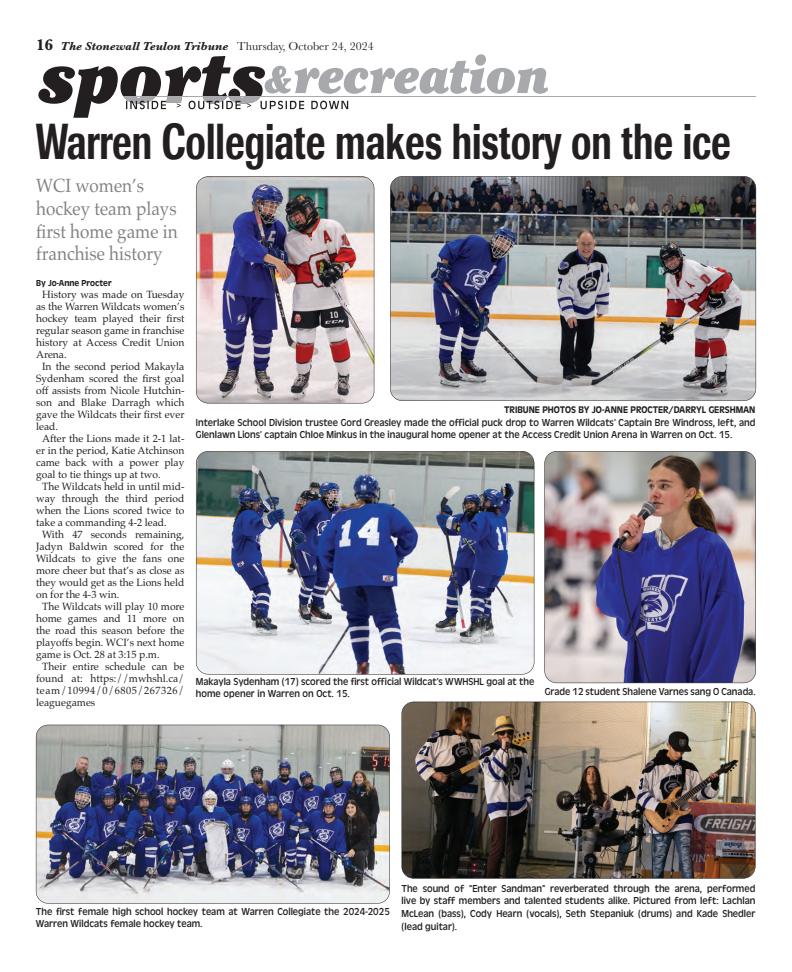
<style>
.page{position:relative;width:792px;height:972px;background:#fff}
.page>*{position:absolute;margin:0;border:0;box-sizing:border-box;transform-origin:0 0}
.t1{font:500 50px "Imago";color:#231f20;scale:.7 1}
.t2{font:19px/22.8px "Palatino";color:#808285;scale:.9 1}
.t3{font:italic 700 12px "Baskerville";color:#231f20}
.t4{font:10.5px "Palatino";color:#231f20}
.t5{font:10.5px/12.6px "Antique Oli";color:#231f20;scale:.95 1}
.t6{font:10.5px "Palatino";letter-spacing:.05em;color:#231f20}
.t7{font:500 10px "Antique Oli";color:#231f20;scale:.95 1}
.t8{font:500 9px "Antique Oli";color:#231f20;scale:.95 1}
.s1{font-style:normal;font-size:16px}
.s2{font-weight:400;font-style:normal}
</style>
<div class="page">
<img style="left:390px;top:176px;width:366px;height:225px">
<img style="left:36px;top:725px;width:354px;height:179px">
<img style="left:196px;top:176px;width:178px;height:227px">
<img style="left:544px;top:451px;width:212px;height:232px">
<img style="left:196px;top:451px;width:338px;height:224px">
<img style="left:401px;top:702px;width:354px;height:177px">
<hr style="left:124px;top:96px;width:632px;height:1px;background:#a8a9ad">
<svg style="left:38px;top:54px;width:510px;height:64px"></svg>
<p class="t3" style="left:36px;top:42px;width:339px"><span class="s1">16</span> The Stonewall Teulon Tribune <span class="s2">Thursday, October 24, 2024</span></p>
<h1 class="t1" style="left:36px;top:124px;width:994px">Warren Collegiate makes history on the ice</h1>
<h2 class="t2" style="left:36px;top:176px;width:159px">WCI women’s hockey team plays first home game in franchise history</h2>
<p class="t8" style="left:36px;top:280px;width:81px">By Jo-Anne Procter</p>
<p class="t4" style="left:42px;top:291px;width:144px">History was made on Tuesday</p>
<p class="t4" style="left:36px;top:303px;width:150px">as the Warren Wildcats women’s</p>
<p class="t4" style="left:36px;top:315px;width:150px">hockey team played their first</p>
<p class="t4" style="left:36px;top:327px;width:150px">regular season game in franchise</p>
<p class="t4" style="left:36px;top:339px;width:150px">history at Access Credit Union</p>
<p class="t4" style="left:36px;top:351px;width:32px">Arena.</p>
<p class="t4" style="left:42px;top:363px;width:144px">In the second period Makayla</p>
<p class="t4" style="left:36px;top:375px;width:150px">Sydenham scored the first goal</p>
<p class="t4" style="left:36px;top:387px;width:150px">off assists from Nicole Hutchin-</p>
<p class="t4" style="left:36px;top:399px;width:150px">son and Blake Darragh which</p>
<p class="t4" style="left:36px;top:411px;width:150px">gave the Wildcats their first ever</p>
<p class="t4" style="left:36px;top:423px;width:23px">lead.</p>
<p class="t4" style="left:42px;top:435px;width:144px">After the Lions made it 2-1 lat-</p>
<p class="t4" style="left:36px;top:447px;width:150px">er in the period, Katie Atchinson</p>
<p class="t4" style="left:36px;top:459px;width:150px">came back with a power play</p>
<p class="t4" style="left:36px;top:471px;width:126px">goal to tie things up at two.</p>
<p class="t4" style="left:42px;top:483px;width:144px">The Wildcats held in until mid-</p>
<p class="t4" style="left:36px;top:495px;width:150px">way through the third period</p>
<p class="t4" style="left:36px;top:507px;width:150px">when the Lions scored twice to</p>
<p class="t4" style="left:36px;top:519px;width:132px">take a commanding 4-2 lead.</p>
<p class="t4" style="left:42px;top:531px;width:144px">With 47 seconds remaining,</p>
<p class="t4" style="left:36px;top:543px;width:150px">Jadyn Baldwin scored for the</p>
<p class="t4" style="left:36px;top:555px;width:150px">Wildcats to give the fans one</p>
<p class="t4" style="left:36px;top:567px;width:150px">more cheer but that’s as close as</p>
<p class="t4" style="left:36px;top:579px;width:150px">they would get as the Lions held</p>
<p class="t4" style="left:36px;top:591px;width:85px">on for the 4-3 win.</p>
<p class="t4" style="left:42px;top:603px;width:144px">The Wildcats will play 10 more</p>
<p class="t4" style="left:36px;top:615px;width:150px">home games and 11 more on</p>
<p class="t4" style="left:36px;top:627px;width:150px">the road this season before the</p>
<p class="t4" style="left:36px;top:639px;width:150px">playoffs begin. WCI’s next home</p>
<p class="t4" style="left:36px;top:651px;width:125px">game is Oct. 28 at 3:15 p.m.</p>
<p class="t4" style="left:42px;top:663px;width:144px">Their entire schedule can be</p>
<p class="t4" style="left:36px;top:675px;width:150px">found at: https://mwhshl.ca/</p>
<p class="t6" style="left:36px;top:687px;width:150px">team/10994/0/6805/267326/</p>
<p class="t4" style="left:36px;top:699px;width:61px">leaguegames</p>
<p class="t7" style="left:504px;top:406px;width:266px">TRIBUNE PHOTOS BY JO-ANNE PROCTER/DARRYL GERSHMAN</p>
<p class="t5" style="left:196px;top:417px;width:591px">Interlake School Division trustee Gord Greasley made the official puck drop to Warren Wildcats’ Captain Bre Windross, left, and<br>Glenlawn Lions’ captain Chloe Minkus in the inaugural home opener at the Access Credit Union Arena in Warren on Oct. 15.</p>
<p class="t5" style="left:196px;top:676px;width:358px">Makayla Sydenham (17) scored the first official Wildcat’s WWHSHL goal at the home opener in Warren on Oct. 15.</p>
<p class="t5" style="left:545px;top:686px;width:224px">Grade 12 student Shalene Varnes sang O Canada.</p>
<p class="t5" style="left:36px;top:905px;width:374px">The first female high school hockey team at Warren Collegiate the 2024-2025<br>Warren Wildcats female hockey team.</p>
<p class="t5" style="left:401px;top:883px;width:374px;text-align:justify">The sound of “Enter Sandman” reverberated through the arena, performed live by staff members and talented students alike. Pictured from left: Lachlan McLean (bass), Cody Hearn (vocals), Seth Stepaniuk (drums) and Kade Shedler (lead guitar).</p>
</div>
